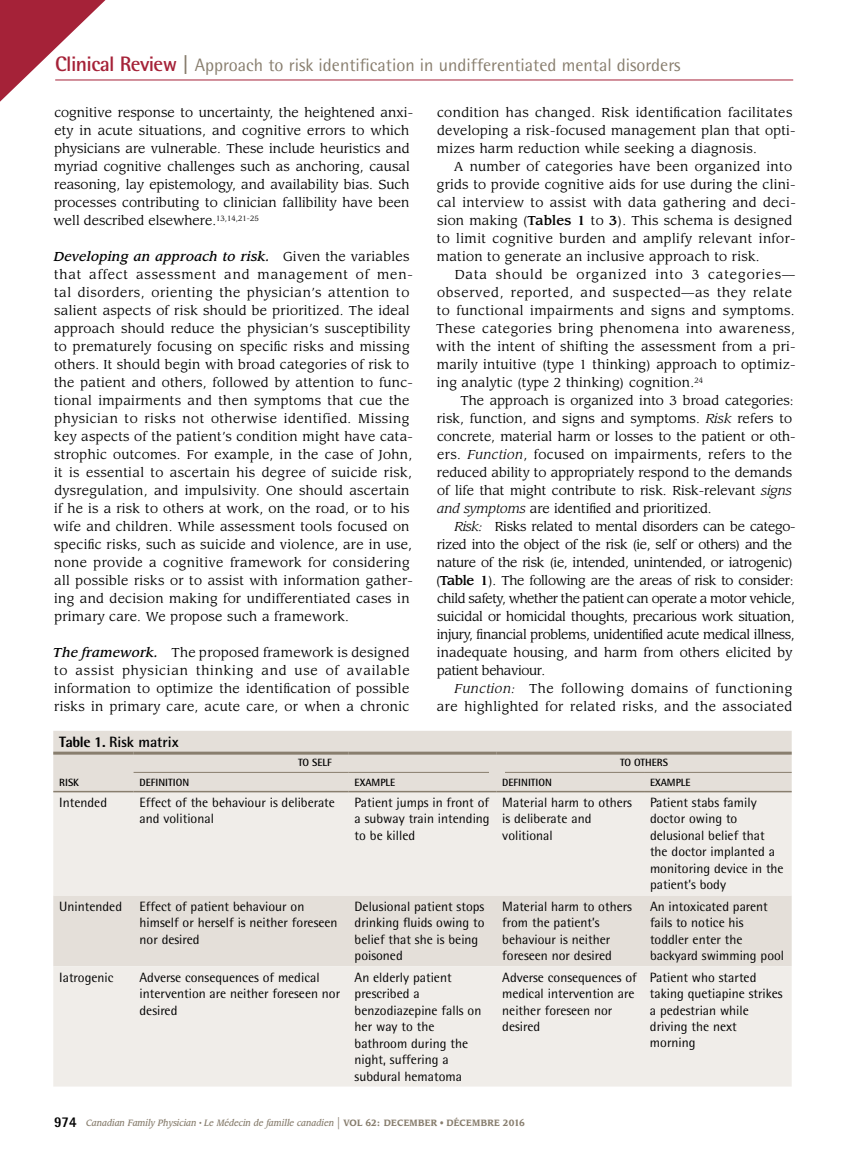
<style>
.page{position:relative;width:851px;height:1161px;background:#fff}
.page>*{position:absolute;margin:0;border:0;box-sizing:border-box;transform-origin:0 0}
.t1{font:18px "Rotis Semi Sans Std";color:#887e6e}
.t2{font:700 15px "Rotis Semi Sans Std";color:#000}
.t3{font:13.5px/16.5px "Rotis Semi Sans Std";color:#000}
.t4{font:12.75px/18px "Leawood Std";letter-spacing:.02em;color:#000}
.t5{font:12.75px/18px "Leawood Std";letter-spacing:-.025em;color:#000}
.t6{font:12.75px/18px "Leawood Std";color:#000}
.t7{font:700 10.5px "Rotis Semi Sans Std";color:#000}
.t8{font:italic 500 9px "Leawood Std";color:#887e6e;scale:.9 1}
.s1{font-weight:700;font-size:21px;color:#a52238}
.s2{font-weight:700;font-size:21px}
.s3{font-weight:500;font-style:italic}
.s4{font-weight:500}
.s5{font-style:italic}
.s6{font-weight:800}
.s7{font-family:"Rotis Semi Sans Std";font-weight:800;font-style:normal;font-size:15px;color:#000}
.s8{font-weight:400;font-style:normal;font-size:15px}
.s9{font-weight:700;font-style:normal}
.s10{font-weight:400;font-style:normal}
</style>
<div class="page">
<hr style="left:55px;top:80px;width:738px;height:1px;background:#a52238">
<svg style="left:0;top:0;width:127px;height:102px"></svg>
<div style="left:53px;top:731px;width:738px;height:60px;background:#e4dfd9"></div>
<svg style="left:53px;top:792px;width:738px;height:295px;background:#ede9e5"></svg>
<hr style="left:53px;top:752px;width:81px;height:3px;background:#887e6e">
<hr style="left:53px;top:791px;width:81px;height:1px;background:#887e6e">
<hr style="left:134px;top:791px;width:214px;height:1px;background:#887e6e">
<hr style="left:348px;top:791px;width:148px;height:1px;background:#887e6e">
<hr style="left:496px;top:791px;width:148px;height:1px;background:#887e6e">
<hr style="left:644px;top:791px;width:147px;height:1px;background:#887e6e">
<hr style="left:134px;top:752px;width:214px;height:3px;background:#887e6e">
<hr style="left:348px;top:752px;width:148px;height:3px;background:#887e6e">
<hr style="left:496px;top:752px;width:148px;height:3px;background:#887e6e">
<hr style="left:644px;top:752px;width:147px;height:3px;background:#887e6e">
<hr style="left:134px;top:772px;width:214px;height:1px;background:#887e6e">
<hr style="left:348px;top:772px;width:148px;height:1px;background:#887e6e">
<hr style="left:496px;top:772px;width:148px;height:1px;background:#887e6e">
<hr style="left:644px;top:772px;width:147px;height:1px;background:#887e6e">
<div style="left:489px;top:770px;width:15px;height:6px;background:#e4dfd9"></div>
<h1 class="t1" style="left:55px;top:54px;width:626px"><span class="s1">CLINICAL REVIEW</span> <span class="s2">|</span> Approach to risk identification in undifferentiated mental disorders</h1>
<p class="t4" style="left:54px;top:104px;width:361px">cognitive response to uncertainty, the heightened anxi&shy;ety in acute situations, and cognitive errors to which physicians are vulnerable. These include heuristics and myriad cognitive challenges such as anchoring, causal reasoning, lay epistemology, and availability bias. Such processes contributing to clinician fallibility have been well described elsewhere.<sup>13,14,21-25</sup></p>
<p class="t4" style="left:54px;top:248px;width:361px"><span class="s3">Developing an approach to risk.</span> Given the variables that affect assessment and management of men&shy;tal disorders, orienting the physician’s attention to salient aspects of risk should be prioritized. The ideal approach should reduce the physician’s susceptibility to prematurely focusing on specific risks and missing others. It should begin with broad categories of risk to the patient and others, followed by attention to func&shy;tional impairments and then symptoms that cue the physician to risks not otherwise identified. Missing key aspects of the patient’s condition might have cata&shy;strophic outcomes. For example, in the case of John, it is essential to ascertain his degree of suicide risk, dysregulation, and impulsivity. One should ascertain if he is a risk to others at work, on the road, or to his wife and children. While assessment tools focused on specific risks, such as suicide and violence, are in use, none provide a cognitive framework for considering all possible risks or to assist with information gather&shy;ing and decision making for undifferentiated cases in primary care. We propose such a framework.</p>
<p class="t4" style="left:53px;top:644px;width:358px;text-align:justify"><span class="s3">The framework.</span> The proposed framework is designed to assist physician thinking and use of available information to optimize the identification of possible risks in primary care, acute care, or when a chronic</p>
<p class="t4" style="left:437px;top:104px;width:360px">condition has changed. Risk identification facilitates developing a risk-focused management plan that opti&shy;mizes harm reduction while seeking a diagnosis.</p>
<p class="t4" style="left:437px;top:158px;width:360px;text-indent:17px">A number of categories have been organized into grids to provide cognitive aids for use during the clini&shy;cal interview to assist with data gathering and deci&shy;sion making (<span class="s4">Tables 1</span> to <span class="s4">3</span>). This schema is designed to limit cognitive burden and amplify relevant infor&shy;mation to generate an inclusive approach to risk.</p>
<p class="t4" style="left:436px;top:266px;width:361px;text-indent:19px">Data should be organized into 3 categories— observed, reported, and suspected—as they relate to functional impairments and signs and symptoms.<br>These categories bring phenomena into awareness, with the intent of shifting the assessment from a pri&shy;marily intuitive (type 1 thinking) approach to optimiz&shy;ing analytic (type 2 thinking) cognition.<sup>24</sup></p>
<p class="t6" style="left:437px;top:392px;width:360px;text-indent:24px">The approach is organized into 3 broad categories: risk, function, and signs and symptoms. <span class="s5">Risk</span> refers to concrete, material harm or losses to the patient or oth&shy;ers. <span class="s5">Function</span>, focused on impairments, refers to the reduced ability to appropriately respond to the demands of life that might contribute to risk. Risk-relevant <span class="s5">signs and symptoms</span> are identified and prioritized.</p>
<p class="t5" style="left:436px;top:518px;width:361px;text-indent:19px"><span class="s5">Risk:</span> Risks related to mental disorders can be catego&shy;rized into the object of the risk (ie, self or others) and the nature of the risk (ie, intended, unintended, or iatrogenic) (<span class="s4">Table 1</span>). The following are the areas of risk to consider: child safety, whether the patient can operate a motor vehicle, suicidal or homicidal thoughts, precarious work situation, injury, financial problems, unidentified acute medical illness, inadequate housing, and harm from others elicited by patient behaviour.</p>
<p class="t4" style="left:437px;top:680px;width:357px;text-align:right"><span class="s5">Function:</span> The following domains of functioning are highlighted for related risks, and the associated</p>
<p class="t2" style="left:59px;top:733px;width:121px"><span class="s6">Table 1.</span> RISK MATRIX</p>
<p class="t7" style="left:59px;top:776px;width:21px">RISK</p>
<p class="t7" style="left:298px;top:756px;width:34px">TO SELF</p>
<p class="t7" style="left:620px;top:756px;width:43px">TO OTH ERS</p>
<p class="t7" style="left:139px;top:776px;width:51px">DEFINITION</p>
<p class="t7" style="left:354px;top:776px;width:19px">EXAMP</p>
<p class="t7" style="left:385px;top:776px;width:11px">LE</p>
<p class="t7" style="left:502px;top:776px;width:51px">DEFINITION</p>
<p class="t7" style="left:650px;top:776px;width:19px">EXAMP</p>
<p class="t7" style="left:681px;top:776px;width:11px">LE</p>
<p class="t3" style="left:59px;top:794px;width:49px">Intended</p>
<p class="t3" style="left:139px;top:794px;width:197px">Effect of the behaviour is deliberate and volitional</p>
<p class="t3" style="left:354px;top:794px;width:137px;text-align:justify">Patient jumps in front of a subway train intending to be killed</p>
<p class="t3" style="left:502px;top:794px;width:131px">Material harm to others is deliberate and volitional</p>
<p class="t3" style="left:650px;top:794px;width:135px">Patient stabs family doctor owing to delusional belief that the doctor implanted a monitoring device in the patient’s body</p>
<p class="t3" style="left:59px;top:898px;width:64px">Unintended</p>
<p class="t3" style="left:139px;top:898px;width:199px">Effect of patient behaviour on himself or herself is neither foreseen nor desired</p>
<p class="t3" style="left:354px;top:898px;width:131px">Delusional patient stops drinking fluids owing to belief that she is being poisoned</p>
<p class="t3" style="left:502px;top:898px;width:131px">Material harm to others from the patient’s behaviour is neither foreseen nor desired</p>
<p class="t3" style="left:650px;top:898px;width:136px">An intoxicated parent fails to notice his toddler enter the backyard swimming pool</p>
<p class="t3" style="left:59px;top:969px;width:56px">Iatrogenic</p>
<p class="t3" style="left:139px;top:969px;width:202px">Adverse consequences of medical intervention are neither foreseen nor desired</p>
<p class="t3" style="left:354px;top:969px;width:128px">An elderly patient prescribed a benzodiazepine falls on her way to the bathroom during the night, suffering a subdural hematoma</p>
<p class="t3" style="left:502px;top:969px;width:136px">Adverse consequences of medical intervention are neither foreseen nor desired</p>
<p class="t3" style="left:650px;top:969px;width:134px">Patient who started taking quetiapine strikes a pedestrian while driving the next morning</p>
<p class="t8" style="left:54px;top:1118px;width:525px"><span class="s7">974</span> Canadian Family Physician <sup>•</sup> Le Médecin de famille canadien <span class="s8">|</span> <span class="s9">VOL 62: DECEMBER</span> <span class="s10">•</span> <span class="s9">DÉCEMBRE 2016</span></p>
</div>
